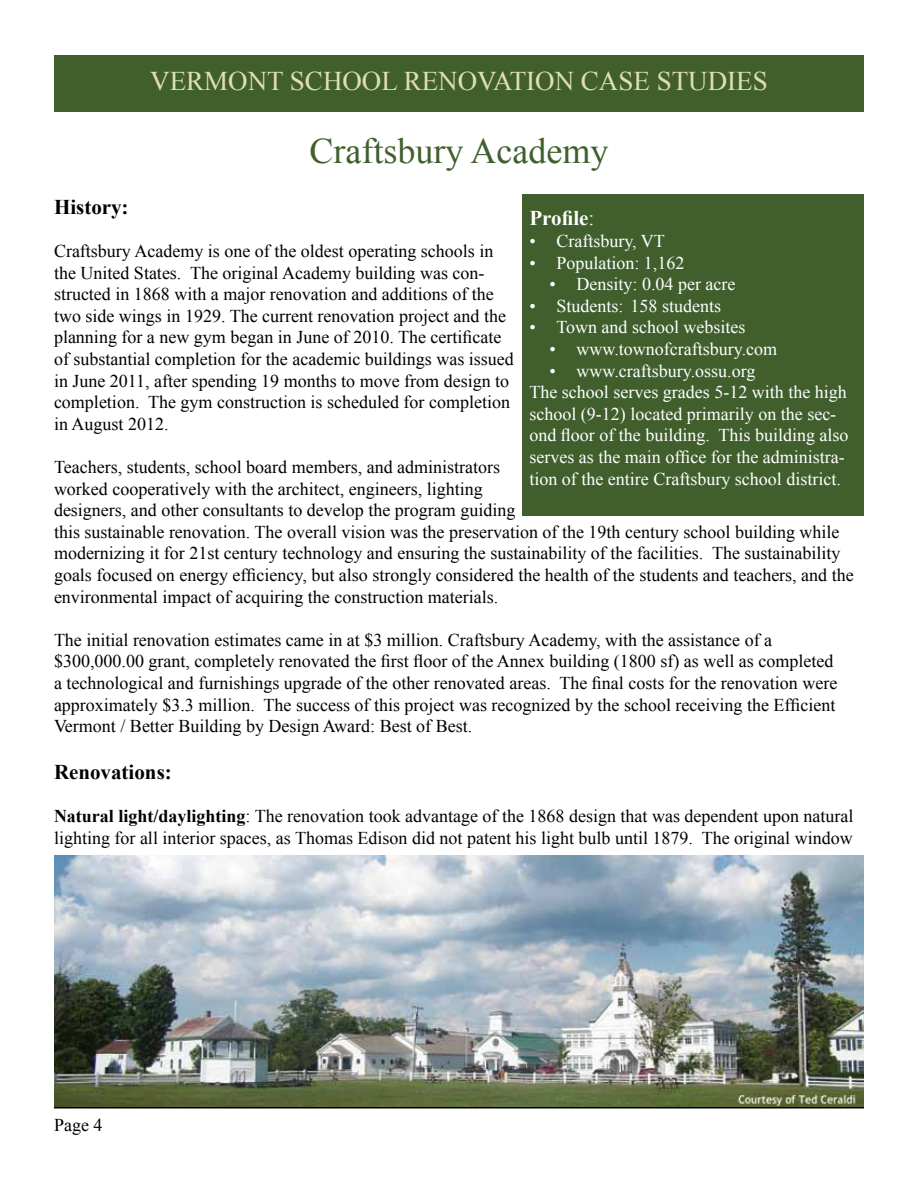
<style>
.page{position:relative;width:918px;height:1188px;background:#fff}
.page>*{position:absolute;margin:0;border:0;box-sizing:border-box;transform-origin:0 0}
.t1{font:36px "Times New Roman";color:#405f2d}
.t2{font:27px "Times New Roman";color:#e0e0ae}
.t3{font:700 21px "Times New Roman";color:#000}
.t4{font:700 21px "Times New Roman";color:#fff}
.t5{font:18px/21.6px "Times New Roman";color:#000}
.t6{font:18px/21.6px "Times New Roman";color:#fff}
.s1{font-weight:700}
.s2{font-weight:400}
</style>
<div class="page">
<hr style="left:54px;top:1107px;width:810px;height:1px;background:#000">
<div style="left:54px;top:55px;width:810px;height:57px;background:#405f2d"></div>
<div style="left:523px;top:194px;width:341px;height:322px;background:#405f2d"></div>
<img style="left:54px;top:855px;width:810px;height:252px">
<h2 class="t2" style="left:150px;top:63px;width:619px">VERMONT SCHOOL RENOVATION CASE STUDIES</h2>
<h2 class="t2" style="left:282px;top:63px;width:340px">DEFINING GREEN SCHOOL</h2>
<h1 class="t1" style="left:310px;top:127px;width:300px">Craftsbury Academy</h1>
<p class="t3" style="left:54px;top:192px;width:76px">History:</p>
<p class="t5" style="left:54px;top:240px;width:461px">Craftsbury Academy is one of the oldest operating schools in the United States. The original Academy building was con&shy;structed in 1868 with a major renovation and additions of the two side wings in 1929. The current renovation project and the planning for a new gym began in June of 2010. The certificate of substantial completion for the academic buildings was issued in June 2011, after spending 19 months to move from design to completion. The gym construction is scheduled for completion in August 2012.</p>
<p class="t5" style="left:54px;top:456px;width:801px">Teachers, students, school board members, and administrators<br>worked cooperatively with the architect, engineers, lighting<br>designers, and other consultants to develop the program guiding<br>this sustainable renovation. The overall vision was the preservation of the 19th century school building while modernizing it for 21st century technology and ensuring the sustainability of the facilities. The sustainability goals focused on energy efficiency, but also strongly considered the health of the students and teachers, and the environmental impact of acquiring the construction materials.</p>
<p class="t5" style="left:54px;top:629px;width:785px">The initial renovation estimates came in at $3 million. Craftsbury Academy, with the assistance of a $300,000.00 grant, completely renovated the first floor of the Annex building (1800 sf) as well as completed a technological and furnishings upgrade of the other renovated areas. The final costs for the renovation were approximately $3.3 million. The success of this project was recognized by the school receiving the Efficient Vermont / Better Building by Design Award: Best of Best.</p>
<p class="t3" style="left:54px;top:758px;width:119px">Renovations:</p>
<p class="t5" style="left:54px;top:805px;width:801px"><span class="s1">Natural light/daylighting</span>: The renovation took advantage of the 1868 design that was dependent upon natural lighting for all interior spaces, as Thomas Edison did not patent his light bulb until 1879. The original window</p>
<p class="t4" style="left:529px;top:204px;width:66px">Profile<span class="s2">:</span></p>
<p class="t6" style="left:529px;top:230px;width:137px">• Craftsbury, VT</p>
<p class="t6" style="left:529px;top:251px;width:157px">• Population: 1,162</p>
<p class="t6" style="left:550px;top:273px;width:187px">• Density: 0.04 per acre</p>
<p class="t6" style="left:529px;top:295px;width:193px">• Students: 158 students</p>
<p class="t6" style="left:529px;top:316px;width:218px">• Town and school websites</p>
<p class="t6" style="left:550px;top:338px;width:229px">• www.townofcraftsbury.com</p>
<p class="t6" style="left:529px;top:359px;width:321px;text-indent:20px">• www.craftsbury.ossu.org<br>The school serves grades 5-12 with the high school (9-12) located primarily on the sec&shy;ond floor of the building. This building also serves as the main office for the administra&shy;tion of the entire Craftsbury school district.</p>
<p class="t5" style="left:54px;top:1114px;width:50px">Page 4</p>
</div>
